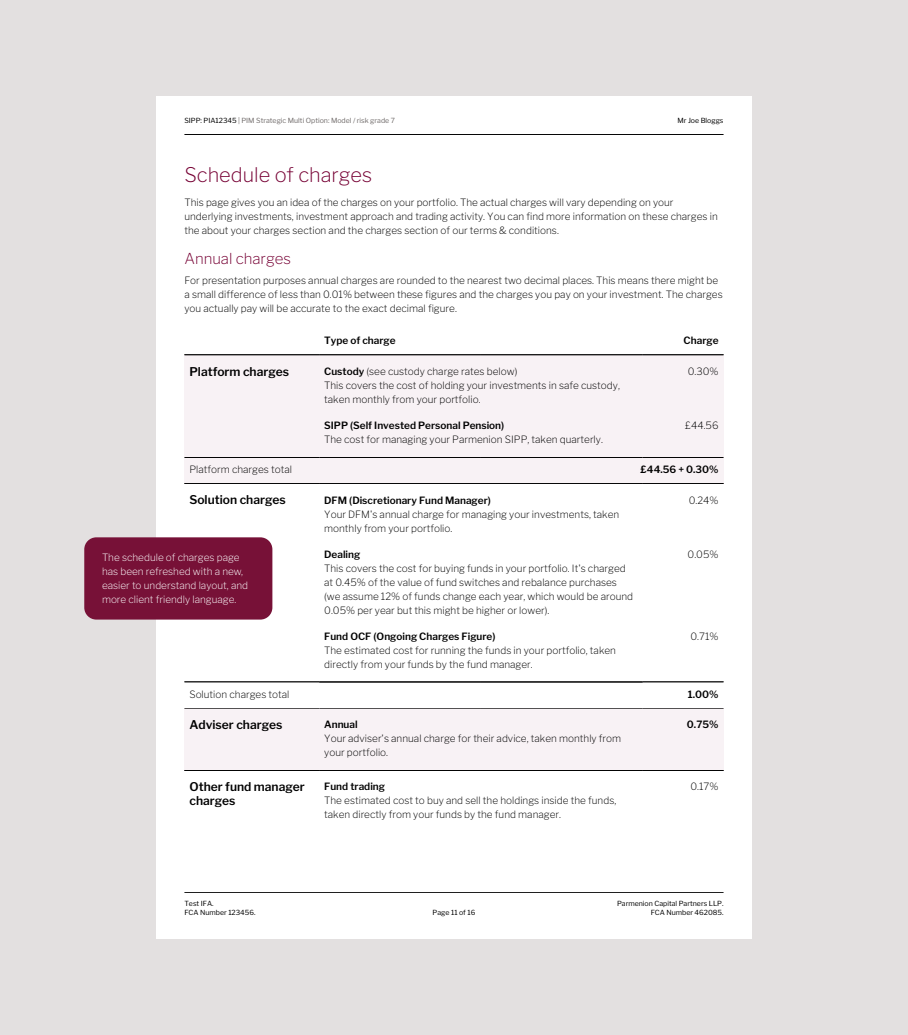
<style>
.page{position:relative;width:908px;height:1035px;background:#fff}
.page>*{position:absolute;margin:0;border:0;box-sizing:border-box;transform-origin:0 0}
.t1{font:200 20px "Libre Franklin";color:#760034}
.t2{font:200 15px "Libre Franklin";color:#760034}
.t3{font:600 12px/14px "Libre Franklin";color:#000}
.t4{font:200 10px/14px "Libre Franklin";color:#000}
.t5{font:600 10px "Libre Franklin";color:#000}
.t6{font:200 10px/14px "Libre Franklin";color:#fff}
.t7{font:7px "Libre Franklin";color:#000}
.t8{font:7px "Libre Franklin";color:#716c6b}
.s1{color:#000}
.s2{font-weight:600}
</style>
<div class="page">
<div style="left:0;top:0;width:907px;height:1035px;background:#e3e0e0"></div>
<div style="left:156px;top:96px;width:595px;height:842px;background:#fff"></div>
<hr style="left:184px;top:134px;width:539px;height:1px;background:#000">
<hr style="left:184px;top:354px;width:135px;height:1px;background:#000">
<hr style="left:319px;top:354px;width:161px;height:1px;background:#000">
<hr style="left:480px;top:354px;width:162px;height:1px;background:#000">
<hr style="left:642px;top:354px;width:81px;height:1px;background:#000">
<div style="left:319px;top:355px;width:323px;height:58px;background:#f8f2f5"></div>
<hr style="left:319px;top:355px;width:161px;height:1px;background:#000">
<hr style="left:480px;top:355px;width:162px;height:1px;background:#000">
<div style="left:642px;top:355px;width:81px;height:58px;background:#f8f2f5"></div>
<hr style="left:642px;top:355px;width:81px;height:1px;background:#000">
<div style="left:184px;top:355px;width:135px;height:102px;background:#f8f2f5"></div>
<hr style="left:184px;top:355px;width:135px;height:1px;background:#000">
<div style="left:319px;top:413px;width:323px;height:44px;background:#f8f2f5"></div>
<div style="left:642px;top:413px;width:81px;height:44px;background:#f8f2f5"></div>
<div style="left:184px;top:457px;width:296px;height:26px;background:#f8f2f5"></div>
<hr style="left:184px;top:457px;width:135px;height:1px;background:#000">
<hr style="left:184px;top:483px;width:135px;height:1px;background:#000">
<hr style="left:319px;top:457px;width:161px;height:1px;background:#000">
<hr style="left:319px;top:483px;width:161px;height:1px;background:#000">
<div style="left:480px;top:457px;width:243px;height:26px;background:#f8f2f5"></div>
<hr style="left:480px;top:457px;width:162px;height:1px;background:#000">
<hr style="left:480px;top:483px;width:162px;height:1px;background:#000">
<hr style="left:642px;top:457px;width:81px;height:1px;background:#000">
<hr style="left:642px;top:483px;width:81px;height:1px;background:#000">
<hr style="left:319px;top:484px;width:161px;height:1px;background:#000">
<hr style="left:480px;top:484px;width:162px;height:1px;background:#000">
<hr style="left:642px;top:484px;width:81px;height:1px;background:#000">
<hr style="left:184px;top:484px;width:135px;height:1px;background:#000">
<hr style="left:184px;top:682px;width:135px;height:1px;background:#000">
<hr style="left:319px;top:682px;width:161px;height:1px;background:#000">
<hr style="left:480px;top:682px;width:162px;height:1px;background:#000">
<hr style="left:642px;top:682px;width:81px;height:1px;background:#000">
<div style="left:184px;top:708px;width:135px;height:62px;background:#f8f2f5"></div>
<hr style="left:184px;top:708px;width:135px;height:1px;background:#000">
<div style="left:319px;top:708px;width:323px;height:62px;background:#f8f2f5"></div>
<hr style="left:319px;top:708px;width:161px;height:1px;background:#000">
<hr style="left:480px;top:708px;width:162px;height:1px;background:#000">
<div style="left:642px;top:708px;width:81px;height:62px;background:#f8f2f5"></div>
<hr style="left:642px;top:708px;width:81px;height:1px;background:#000">
<hr style="left:184px;top:770px;width:135px;height:1px;background:#000">
<hr style="left:319px;top:770px;width:161px;height:1px;background:#000">
<hr style="left:480px;top:770px;width:162px;height:1px;background:#000">
<hr style="left:642px;top:770px;width:81px;height:1px;background:#000">
<hr style="left:184px;top:892px;width:539px;height:1px;background:#000">
<div style="left:84px;top:537px;width:188px;height:82px;background:#771137;border-radius:12px"></div>
<p class="t8" style="left:184px;top:115px;width:212px"><span class="s1">SIPP: PIA12345</span> | PIM Strategic Multi Option: Model / risk grade 7</p>
<p class="t7" style="left:677px;top:115px;width:47px">Mr Joe Bloggs</p>
<h1 class="t1" style="left:184px;top:163px;width:189px">Schedule of charges</h1>
<p class="t4" style="left:184px;top:195px;width:534px">This page gives you an idea of the charges on your portfolio. The actual charges will vary depending on your underlying investments, investment approach and trading activity. You can find more information on these charges in the about your charges section and the charges section of our terms &amp; conditions.</p>
<h2 class="t2" style="left:184px;top:249px;width:108px">Annual charges</h2>
<p class="t4" style="left:184px;top:273px;width:539px">For presentation purposes annual charges are rounded to the nearest two decimal places. This means there might be a small difference of less than 0.01% between these figures and the charges you pay on your investment. The charges you actually pay will be accurate to the exact decimal figure.</p>
<p class="t5" style="left:324px;top:334px;width:73px">Type of charge</p>
<p class="t5" style="left:683px;top:334px;width:36px">Charge</p>
<p class="t4" style="left:324px;top:364px;width:297px"><span class="s2">Custody</span> (see custody charge rates below)<br>This covers the cost of holding your investments in safe custody, taken monthly from your portfolio.</p>
<p class="t3" style="left:189px;top:364px;width:101px">Platform charges</p>
<p class="t4" style="left:687px;top:364px;width:32px">0.30%</p>
<p class="t5" style="left:324px;top:419px;width:181px">SIPP (Self Invested Personal Pension)</p>
<p class="t4" style="left:324px;top:432px;width:280px">The cost for managing your Parmenion SIPP, taken quarterly.</p>
<p class="t4" style="left:684px;top:418px;width:35px">£44.56</p>
<p class="t4" style="left:189px;top:463px;width:104px">Platform charges total</p>
<p class="t5" style="left:640px;top:464px;width:79px">£44.56 + 0.30%</p>
<p class="t5" style="left:324px;top:494px;width:168px">DFM (Discretionary Fund Manager)</p>
<p class="t4" style="left:324px;top:507px;width:296px">Your DFM's annual charge for managing your investments, taken monthly from your portfolio.</p>
<p class="t3" style="left:189px;top:493px;width:98px">Solution charges</p>
<p class="t4" style="left:688px;top:493px;width:31px">0.24%</p>
<p class="t6" style="left:102px;top:550px;width:148px">The schedule of charges page has been refreshed with a new, easier to understand layout, and more client friendly language.</p>
<p class="t5" style="left:324px;top:548px;width:38px">Dealing</p>
<p class="t4" style="left:324px;top:561px;width:310px">This covers the cost for buying funds in your portfolio. It's charged at 0.45% of the value of fund switches and rebalance purchases (we assume 12% of funds change each year, which would be around 0.05% per year but this might be higher or lower).</p>
<p class="t5" style="left:324px;top:630px;width:173px">Fund OCF (Ongoing Charges Figure)</p>
<p class="t4" style="left:324px;top:643px;width:293px">The estimated cost for running the funds in your portfolio, taken directly from your funds by the fund manager.</p>
<p class="t4" style="left:687px;top:547px;width:32px">0.05%</p>
<p class="t4" style="left:690px;top:629px;width:30px">0.71%</p>
<p class="t4" style="left:189px;top:687px;width:102px">Solution charges total</p>
<p class="t5" style="left:687px;top:688px;width:32px">1.00%</p>
<p class="t3" style="left:189px;top:717px;width:94px">Adviser charges</p>
<p class="t5" style="left:324px;top:718px;width:35px">Annual</p>
<p class="t4" style="left:324px;top:731px;width:298px">Your adviser's annual charge for their advice, taken monthly from your portfolio.</p>
<p class="t5" style="left:686px;top:718px;width:33px">0.75%</p>
<p class="t3" style="left:189px;top:779px;width:117px">Other fund manager charges</p>
<p class="t5" style="left:324px;top:780px;width:62px">Fund trading</p>
<p class="t4" style="left:324px;top:793px;width:293px">The estimated cost to buy and sell the holdings inside the funds, taken directly from your funds by the fund manager.</p>
<p class="t4" style="left:690px;top:779px;width:30px">0.17%</p>
<p class="t7" style="left:184px;top:898px;width:31px">Test IFA.</p>
<p class="t7" style="left:616px;top:898px;width:108px">Parmenion Capital Partners LLP.</p>
<p class="t7" style="left:184px;top:907px;width:73px">FCA Number 123456.</p>
<p class="t7" style="left:432px;top:907px;width:44px">Page 11 of 16</p>
<p class="t7" style="left:650px;top:907px;width:74px">FCA Number 462085.</p>
</div>
